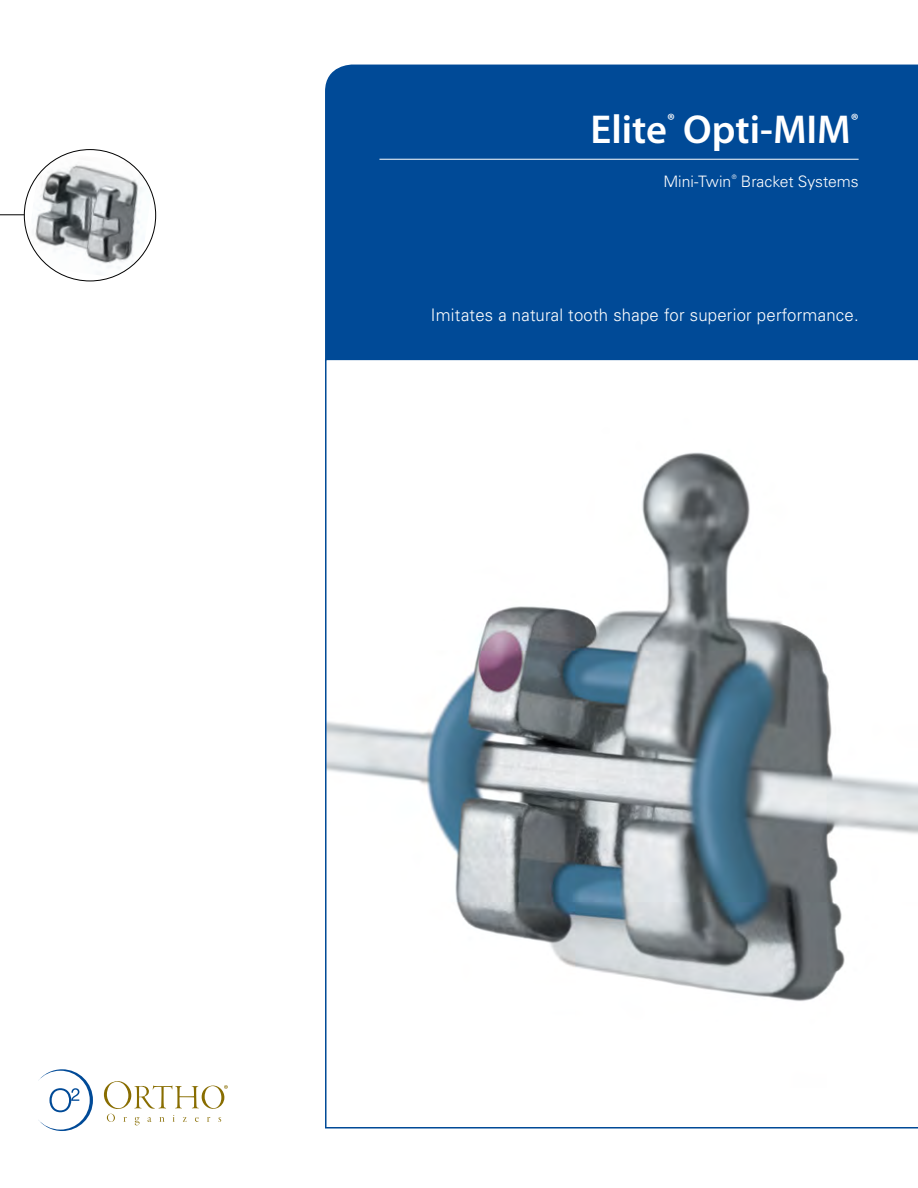
<style>
.page{position:relative;width:918px;height:1188px;background:#fff}
.page>*{position:absolute;margin:0;border:0;box-sizing:border-box;transform-origin:0 0}
.t1{font:600 40.5px "Myriad Pro";color:#fff}
.t2{font:600 18px "Myriad Pro";color:#fff}
.t3{font:300 17.25px "Univers LT Std";letter-spacing:.015em;color:#fff}
.t4{font:300 15.75px "Univers LT Std";letter-spacing:-.005em;color:#fff}
.t5{font:300 6.15px "Univers LT Std";color:#fff}
</style>
<div class="page">
<svg style="left:0;top:215px;width:24px;height:1px"></svg>
<img style="left:29px;top:153px;width:122px;height:124px">
<svg style="left:38px;top:1069px;width:55px;height:62px"></svg>
<svg style="left:104px;top:1081px;width:124px;height:44px"></svg>
<div style="left:325px;top:65px;width:593px;height:294px;background:#004a97"></div>
<hr style="left:379px;top:159px;width:480px;height:1px;background:#fff">
<svg style="left:325px;top:359px;width:593px;height:770px"></svg>
<p class="t2" style="left:667px;top:109px;width:9px">®</p>
<p class="t2" style="left:851px;top:109px;width:9px">®</p>
<h1 class="t1" style="left:591px;top:103px;width:262px">Elite Opti-MIM</h1>
<p class="t4" style="left:663px;top:172px;width:69px">Mini-Twin</p>
<p class="t5" style="left:732px;top:174px;width:6px">®</p>
<p class="t4" style="left:741px;top:172px;width:119px">Bracket Systems</p>
<p class="t3" style="left:431px;top:305px;width:429px">Imitates a natural tooth shape for superior performance.</p>
</div>
